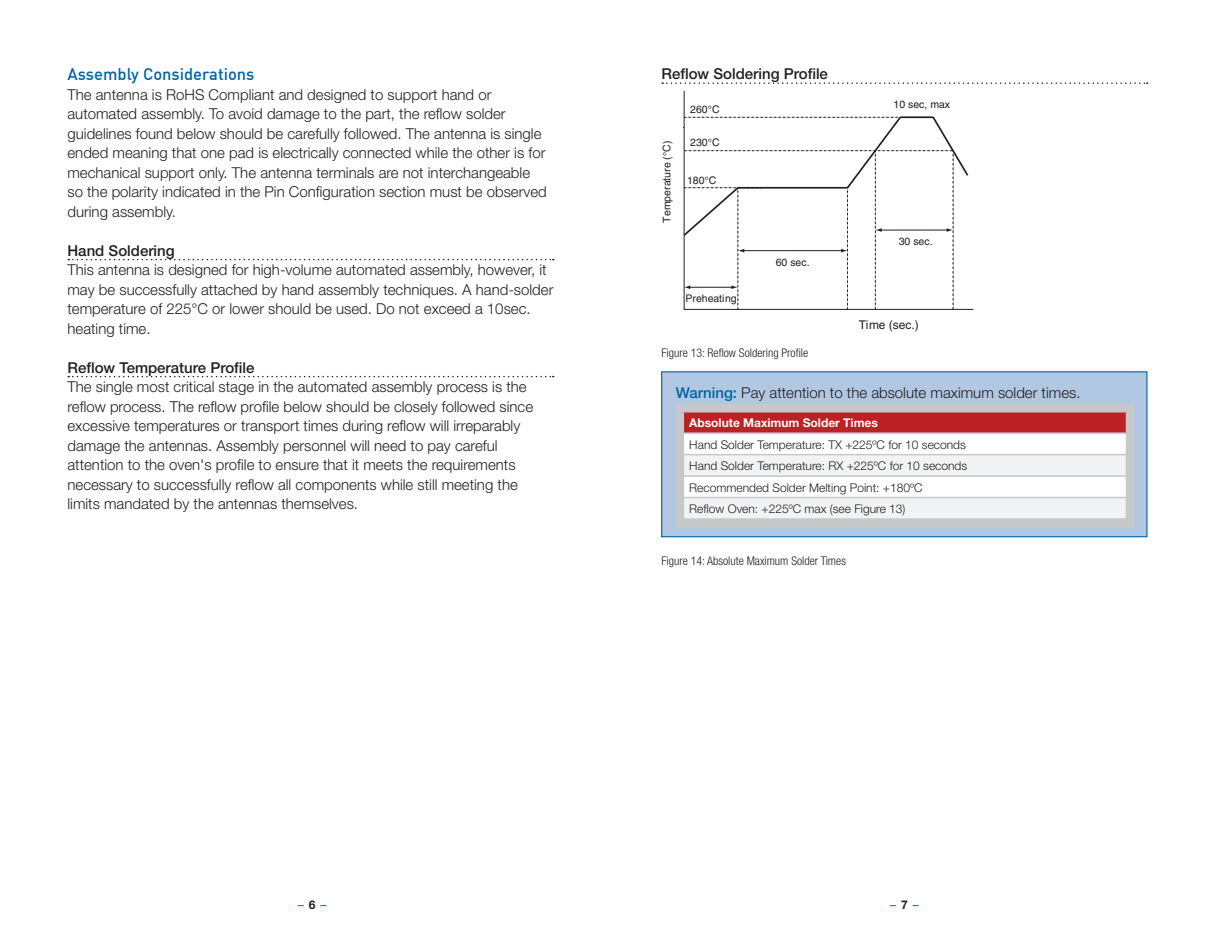
<style>
.page{position:relative;width:1215px;height:945px;background:#fff}
.page>*{position:absolute;margin:0;border:0;box-sizing:border-box;transform-origin:0 0}
.t1{font:500 16.5px "DIN Offc";color:#0065a4}
.t2{font:300 15px/19.5px "Helvetica Neue";color:#231f20}
.t3{font:500 15px "Helvetica Neue";color:#231f20}
.t4{font:300 12px/21.5px "Helvetica Neue";color:#231f20}
.t5{font:300 condensed 12px "Helvetica Neue";color:#231f20}
.t6{font:700 12px "Helvetica Neue";color:#fff}
.t7{font:12px "Helvetica";color:#231f20}
.t8{font:12px "Helvetica Neue";color:#0065a4}
.t9{font:10.5px "Helvetica";color:#231f20}
.s1{font-weight:500;color:#0065a4}
.s2{font-weight:700;color:#231f20}
</style>
<div class="page">
<svg style="left:68px;top:259px;width:486px;height:1px"></svg>
<svg style="left:68px;top:376px;width:486px;height:1px"></svg>
<hr style="left:684px;top:309px;width:289px;height:1px;background:#231f20">
<hr style="left:684px;top:91px;width:1px;height:218px;background:#231f20">
<svg style="left:683px;top:115px;width:287px;height:195px"></svg>
<svg style="left:662px;top:82px;width:486px;height:2px"></svg>
<div style="left:662px;top:372px;width:485px;height:165px;background:#b2c7e2"></div>
<div style="left:661px;top:371px;width:487px;height:166px;border:1px solid #0065a4"></div>
<div style="left:676px;top:404px;width:458px;height:123px;background:#c7c8ca"></div>
<svg style="left:684px;top:413px;width:442px;height:106px;background:#ebcfd0"></svg>
<hr style="left:683px;top:432px;width:444px;height:2px;background:#c7c8ca">
<hr style="left:683px;top:454px;width:444px;height:1px;background:#c7c8ca">
<p class="t1" style="left:68px;top:64px;width:188px">Assembly Considerations</p>
<p class="t2" style="left:68px;top:84px;width:481px">The antenna is RoHS Compliant and designed to support hand or automated assembly. To avoid damage to the part, the reflow solder guidelines found below should be carefully followed. The antenna is single ended meaning that one pad is electrically connected while the other is for mechanical support only. The antenna terminals are not interchangeable so the polarity indicated in the Pin Configuration section must be observed during assembly.</p>
<p class="t3" style="left:68px;top:241px;width:109px">Hand Soldering</p>
<p class="t2" style="left:68px;top:260px;width:487px">This antenna is designed for high-volume automated assembly, however, it may be successfully attached by hand assembly techniques. A hand-solder temperature of 225°C or lower should be used. Do not exceed a 10sec. heating time.</p>
<p class="t3" style="left:68px;top:358px;width:189px">Reflow Temperature Profile</p>
<p class="t2" style="left:68px;top:377px;width:467px">The single most critical stage in the automated assembly process is the reflow process. The reflow profile below should be closely followed since excessive temperatures or transport times during reflow will irreparably damage the antennas. Assembly personnel will need to pay careful attention to the oven's profile to ensure that it meets the requirements necessary to successfully reflow all components while still meeting the limits mandated by the antennas themselves.</p>
<p class="t3" style="left:662px;top:65px;width:168px">Reflow Soldering Profile</p>
<p class="t9" style="left:661px;top:223px;width:83px;rotate:-90deg">Temperature (°C)</p>
<p class="t9" style="left:690px;top:103px;width:31px">260°C</p>
<p class="t9" style="left:894px;top:99px;width:58px">10 sec, max</p>
<p class="t9" style="left:690px;top:136px;width:31px">230°C</p>
<p class="t9" style="left:687px;top:174px;width:31px">180°C</p>
<p class="t9" style="left:685px;top:292px;width:53px">Preheating</p>
<p class="t9" style="left:776px;top:257px;width:35px">60 sec.</p>
<p class="t9" style="left:899px;top:236px;width:35px">30 sec.</p>
<p class="t7" style="left:859px;top:317px;width:62px">Time (sec.)</p>
<p class="t5" style="left:662px;top:346px;width:148px">Figure 13: Reflow Soldering Profile</p>
<p class="t2" style="left:676px;top:382px;width:406px"><span class="s1">Warning:</span> Pay attention to the absolute maximum solder times.</p>
<p class="t6" style="left:689px;top:415px;width:190px">Absolute Maximum Solder Times</p>
<p class="t4" style="left:689px;top:433px;width:279px">Hand Solder Temperature: TX +225ºC for 10 seconds Hand Solder Temperature: RX +225ºC for 10 seconds Recommended Solder Melting Point: +180ºC<br>Reflow Oven: +225ºC max (see Figure 13)</p>
<p class="t5" style="left:661px;top:554px;width:186px">Figure 14: Absolute Maximum Solder Times</p>
<p class="t8" style="left:298px;top:897px;width:30px">– <span class="s2">6</span> –</p>
<p class="t8" style="left:890px;top:897px;width:30px">– <span class="s2">7</span> –</p>
</div>
